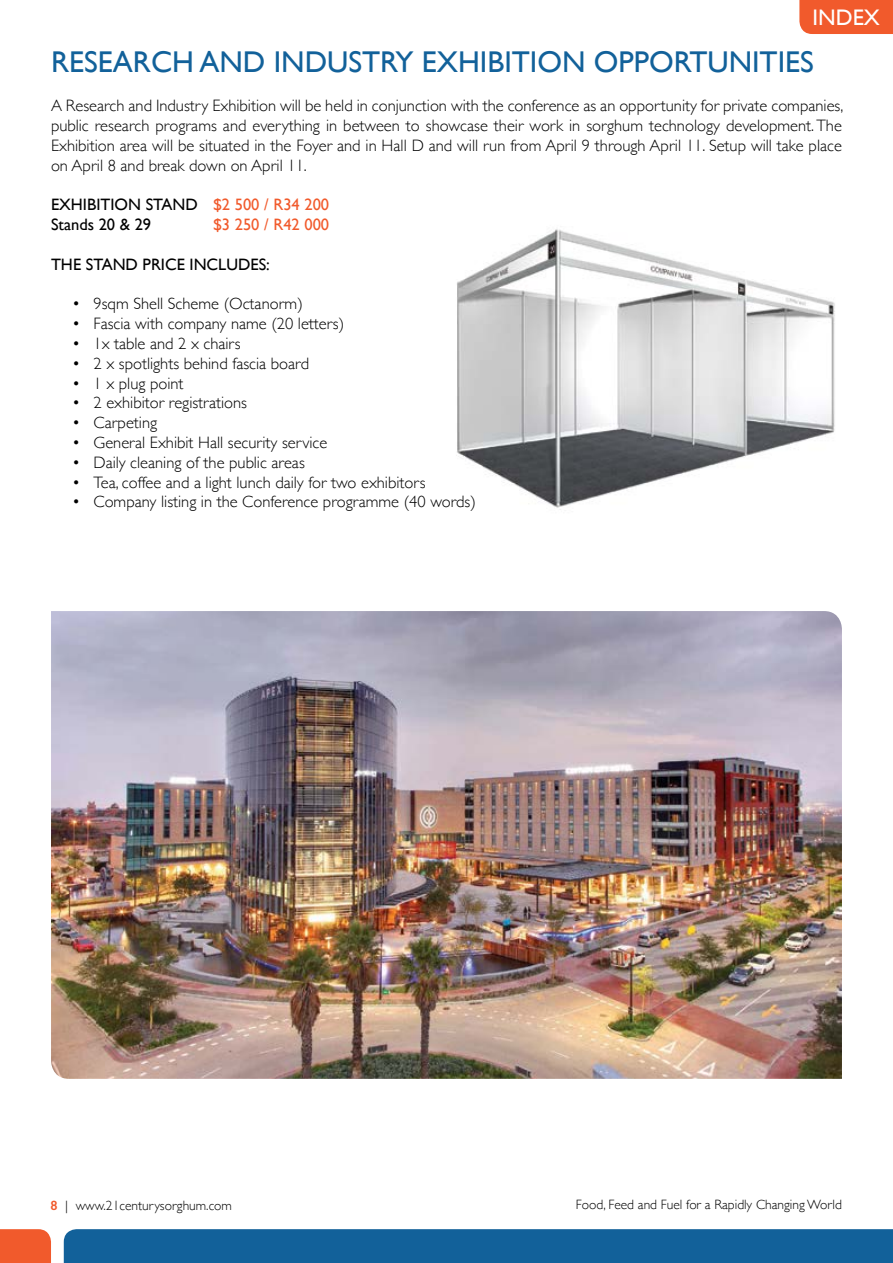
<style>
.page{position:relative;width:893px;height:1263px;background:#fff}
.page>*{position:absolute;margin:0;border:0;box-sizing:border-box;transform-origin:0 0}
.t1{font:30px "Gill Sans";color:#12619a}
.t2{font:22.5px "Gill Sans";color:#fff}
.t3{font:300 16.5px/19.8px "Gill Sans";color:#000;text-align:justify}
.t4{font:16.5px/19.8px "Gill Sans";color:#000}
.t5{font:16.5px "Gill Sans";color:#f15a2c}
.t6{font:300 13.5px "Gill Sans";color:#000}
.s1{color:#f15a2c}
.s2{font-weight:600;color:#f15a2c}
</style>
<div class="page">
<div style="left:64px;top:1229px;width:829px;height:34px;background:#12619a"></div>
<div style="left:0;top:1229px;width:51px;height:34px;background:#f15a2c"></div>
<div style="left:799px;top:0;width:94px;height:34px;background:#f15a2c"></div>
<img style="left:456px;top:229px;width:379px;height:281px">
<img style="left:51px;top:611px;width:791px;height:468px">
<h2 class="t2" style="left:813px;top:4px;width:69px">INDEX</h2>
<h1 class="t1" style="left:51px;top:44px;width:764px">RESEARCH AND INDUSTRY EXHIBITION OPPORTUNITIES</h1>
<p class="t3" style="left:51px;top:95px;width:794px">A Research and Industry Exhibition will be held in conjunction with the conference as an opportunity for private companies, public research programs and everything in between to showcase their work in sorghum technology development. The Exhibition area will be situated in the Foyer and in Hall D and will run from April 9 through April 11. Setup will take place on April 8 and break down on April 11.</p>
<p class="t4" style="left:51px;top:195px;width:280px">EXHIBITION STAND <span class="s1">$2 500 / R34 200<br></span>Stands 20 &amp; 29</p>
<p class="t5" style="left:213px;top:215px;width:118px">$3 250 / R42 000</p>
<p class="t4" style="left:51px;top:254px;width:220px">THE STAND PRICE INCLUDES:</p>
<p class="t3" style="left:72px;top:293px;width:232px">• 9sqm Shell Scheme (Octanorm)</p>
<p class="t3" style="left:72px;top:313px;width:273px">• Fascia with company name (20 letters)</p>
<p class="t3" style="left:72px;top:333px;width:170px">• 1x table and 2 x chairs</p>
<p class="t3" style="left:72px;top:353px;width:238px">• 2 x spotlights behind fascia board</p>
<p class="t3" style="left:72px;top:372px;width:113px">• 1 x plug point</p>
<p class="t3" style="left:72px;top:392px;width:176px">• 2 exhibitor registrations</p>
<p class="t3" style="left:72px;top:412px;width:86px">• Carpeting</p>
<p class="t3" style="left:72px;top:432px;width:257px">• General Exhibit Hall security service</p>
<p class="t3" style="left:72px;top:452px;width:234px">• Daily cleaning of the public areas</p>
<p class="t3" style="left:72px;top:471px;width:355px">• Tea, coffee and a light lunch daily for two exhibitors</p>
<p class="t3" style="left:72px;top:491px;width:405px">• Company listing in the Conference programme (40 words)</p>
<p class="t6" style="left:51px;top:1194px;width:183px"><span class="s2">8</span> | www.21centurysorghum.com</p>
<p class="t6" style="left:576px;top:1194px;width:267px">Food, Feed and Fuel for a Rapidly Changing World</p>
</div>
